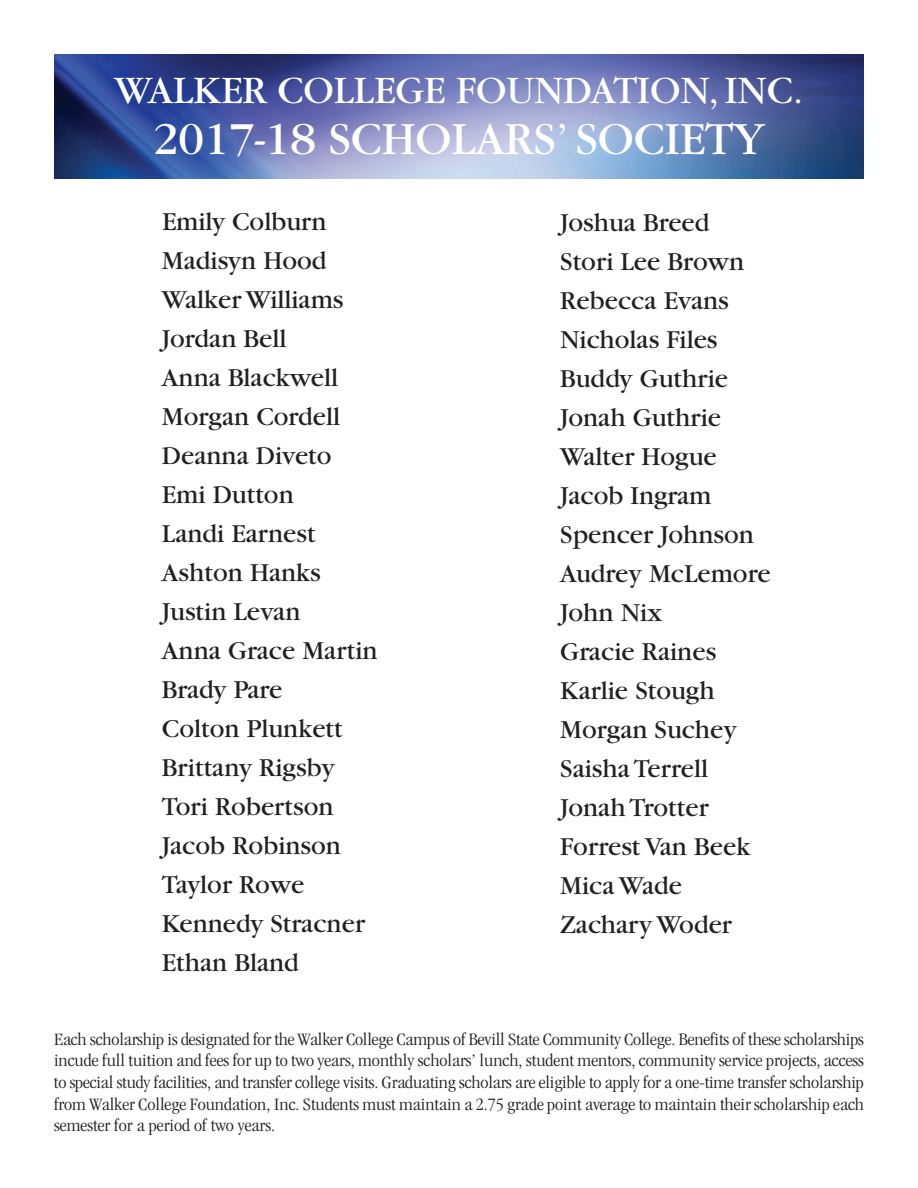
<style>
.page{position:relative;width:918px;height:1188px;background:#fff}
.page>*{position:absolute;margin:0;border:0;box-sizing:border-box;transform-origin:0 0}
.t1{font:48px "Garamond";color:#fff}
.t2{font:40.5px "Garamond";color:#fff}
.t3{font:27px/39px "Garamond";color:#231f20}
.t4{font:300 condensed 18px/21.6px "Garamond";color:#231f20;text-align:justify;scale:1.15 1}
</style>
<div class="page">
<img style="left:54px;top:54px;width:810px;height:125px">
<h2 class="t2" style="left:114px;top:77px;width:691px">WALKER COLLEGE FOUNDATION,INC.</h2>
<h1 class="t1" style="left:153px;top:123px;width:613px">2017-18 SCHOLARS’ SOCIETY</h1>
<p class="t3" style="left:162px;top:205px;width:217px">Emily Colburn<br>Madisyn Hood<br>Walker Williams<br>Jordan Bell<br>Anna Blackwell<br>Morgan Cordell<br>Deanna Diveto<br>Emi Dutton<br>Landi Earnest<br>Ashton Hanks<br>Justin Levan<br>Anna Grace Martin<br>Brady Pare<br>Colton Plunkett<br>Brittany Rigsby<br>Tori Robertson<br>Jacob Robinson<br>Taylor Rowe<br>Kennedy Stracner<br>Ethan Bland</p>
<p class="t3" style="left:560px;top:205px;width:212px">Joshua Breed<br>Stori Lee Brown<br>Rebecca Evans<br>Nicholas Files<br>Buddy Guthrie<br>Jonah Guthrie<br>Walter Hogue<br>Jacob Ingram<br>Spencer Johnson<br>Audrey McLemore<br>John Nix<br>Gracie Raines<br>Karlie Stough<br>Morgan Suchey<br>SaishaTerrell<br>JonahTrotter<br>Forrest Van Beek<br>Mica Wade<br>Zachary Woder</p>
<p class="t4" style="left:54px;top:1030px;width:706px">Each scholarship is designated for the Walker College Campus of Bevill State Community College. Benefits of these scholarships incude full tuition and fees for up to two years, monthly scholars’ lunch, student mentors, community service projects, access to special study facilities, and transfer college visits. Graduating scholars are eligible to apply for a one-time transfer scholarship from Walker College Foundation, Inc. Students must maintain a 2.75 grade point average to maintain their scholarship each semester for a period of two years.</p>
</div>
